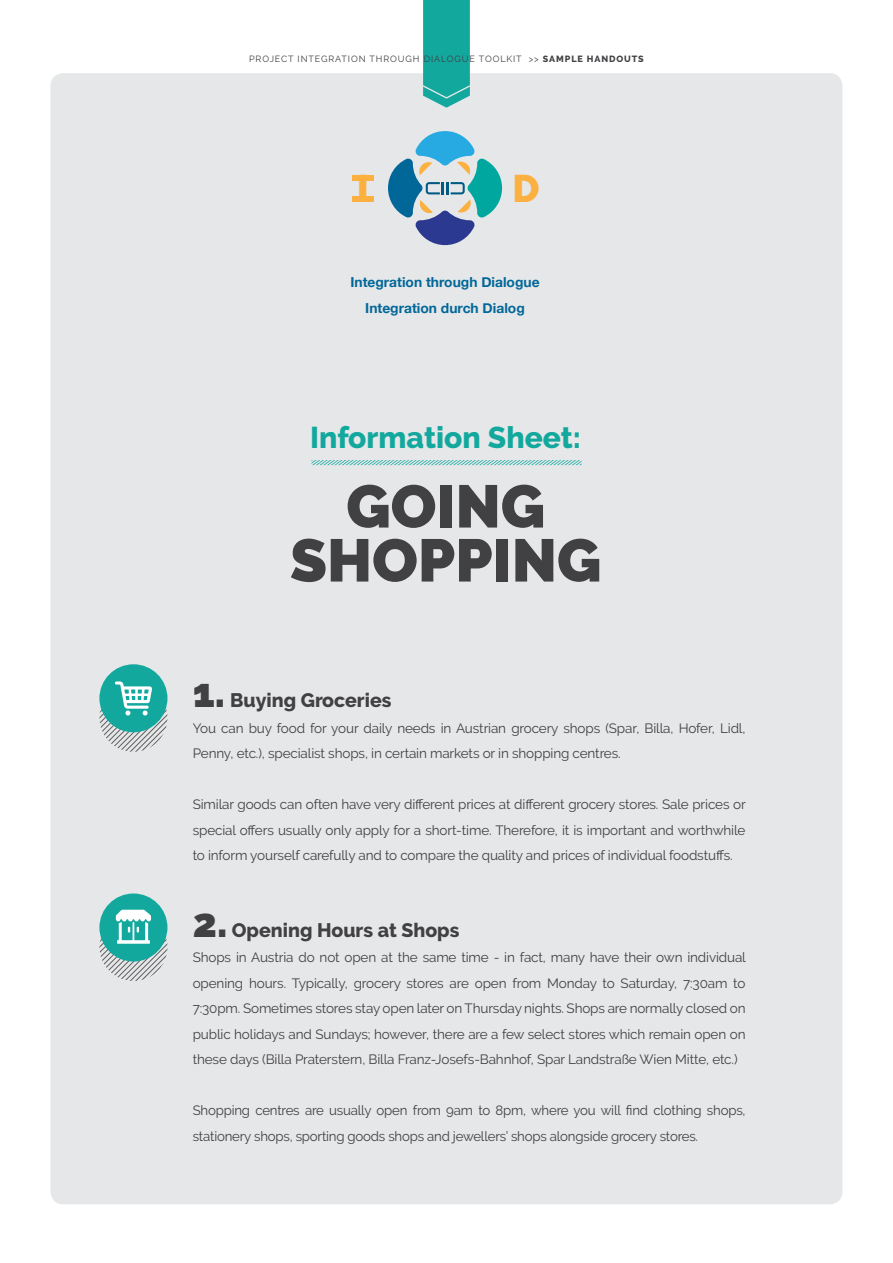
<style>
.page{position:relative;width:893px;height:1263px;background:#fff}
.page>*{position:absolute;margin:0;border:0;box-sizing:border-box;transform-origin:0 0}
.t1{font:900 60px/54px "Raleway";color:#414042;text-align:center}
.t2{font:700 36.15px "Futura";color:#fbb040}
.t3{font:800 30px "Raleway";color:#13a89e}
.t4{font:800 19.5px "Raleway";color:#414042}
.t5{font:700 13.8px/26.4px "Helvetica Neue";color:#016799;text-align:center}
.t6{font:13.5px/25.5px "Raleway";letter-spacing:-.015em;color:#414042}
.t7{font:9px "Raleway";letter-spacing:.1em;color:#414042}
.s1{font-weight:800}
.s2{font-weight:900;font-size:40.5px}
</style>
<div class="page">
<div style="left:50px;top:73px;width:792px;height:1131px;background:#e6e7e8;border-radius:13px"></div>
<svg style="left:423px;top:0;width:47px;height:108px;background:#23aca3"></svg>
<div style="left:352px;top:175px;width:21px;height:6px;background:#fbb040"></div>
<div style="left:352px;top:197px;width:21px;height:5px;background:#fbb040"></div>
<svg style="left:388px;top:131px;width:114px;height:114px"></svg>
<div style="left:99px;top:664px;width:68px;height:68px;background:#13a89e;border-radius:50%"></div>
<div style="left:99px;top:893px;width:68px;height:68px;background:#13a89e;border-radius:50%"></div>
<svg style="left:99px;top:681px;width:68px;height:71px"></svg>
<svg style="left:99px;top:910px;width:68px;height:71px"></svg>
<svg style="left:311px;top:460px;width:270px;height:5px"></svg>
<p class="t7" style="left:249px;top:54px;width:396px">PROJECT INTEGRATION THROUGH DIALOGUE TOOLKIT &gt;&gt; <span class="s1">SAMPLE HANDOUTS</span></p>
<h2 class="t2" style="left:356px;top:163px;width:14px">I</h2>
<h2 class="t2" style="left:512px;top:163px;width:30px">D</h2>
<p class="t5" style="left:350px;top:269px;width:191px">Integration through Dialogue<br>Integration durch Dialog</p>
<h3 class="t3" style="left:310px;top:420px;width:272px">Information Sheet:</h3>
<h1 class="t1" style="left:290px;top:480px;width:313px">GOING<br>SHOPPING</h1>
<h3 class="t4" style="left:193px;top:689px;width:200px"><span class="s2">1.</span> Buying Groceries</h3>
<p class="t6" style="left:193px;top:715px;width:554px">You can buy food for your daily needs in Austrian grocery shops (Spar, Billa, Hofer, Lidl,<br>Penny, etc.), specialist shops, in certain markets or in shopping centres.</p>
<p class="t6" style="left:193px;top:792px;width:555px;text-align:justify">Similar goods can often have very different prices at different grocery stores. Sale prices or special offers usually only apply for a short-time. Therefore, it is important and worthwhile to inform yourself carefully and to compare the quality and prices of individual foodstuffs.</p>
<h3 class="t4" style="left:193px;top:919px;width:268px"><span class="s2">2.</span> Opening Hours at Shops</h3>
<p class="t6" style="left:193px;top:945px;width:555px;text-align:justify">Shops in Austria do not open at the same time - in fact, many have their own individual opening hours. Typically, grocery stores are open from Monday to Saturday, 7:30am to 7:30pm. Sometimes stores stay open later on Thursday nights. Shops are normally closed on public holidays and Sundays; however, there are a few select stores which remain open on these days (Billa Praterstern, Billa Franz-Josefs-Bahnhof, Spar Landstraße Wien Mitte, etc.)</p>
<p class="t6" style="left:193px;top:1098px;width:554px">Shopping centres are usually open from 9am to 8pm, where you will find clothing shops, stationery shops, sporting goods shops and jewellers’ shops alongside grocery stores.</p>
</div>
